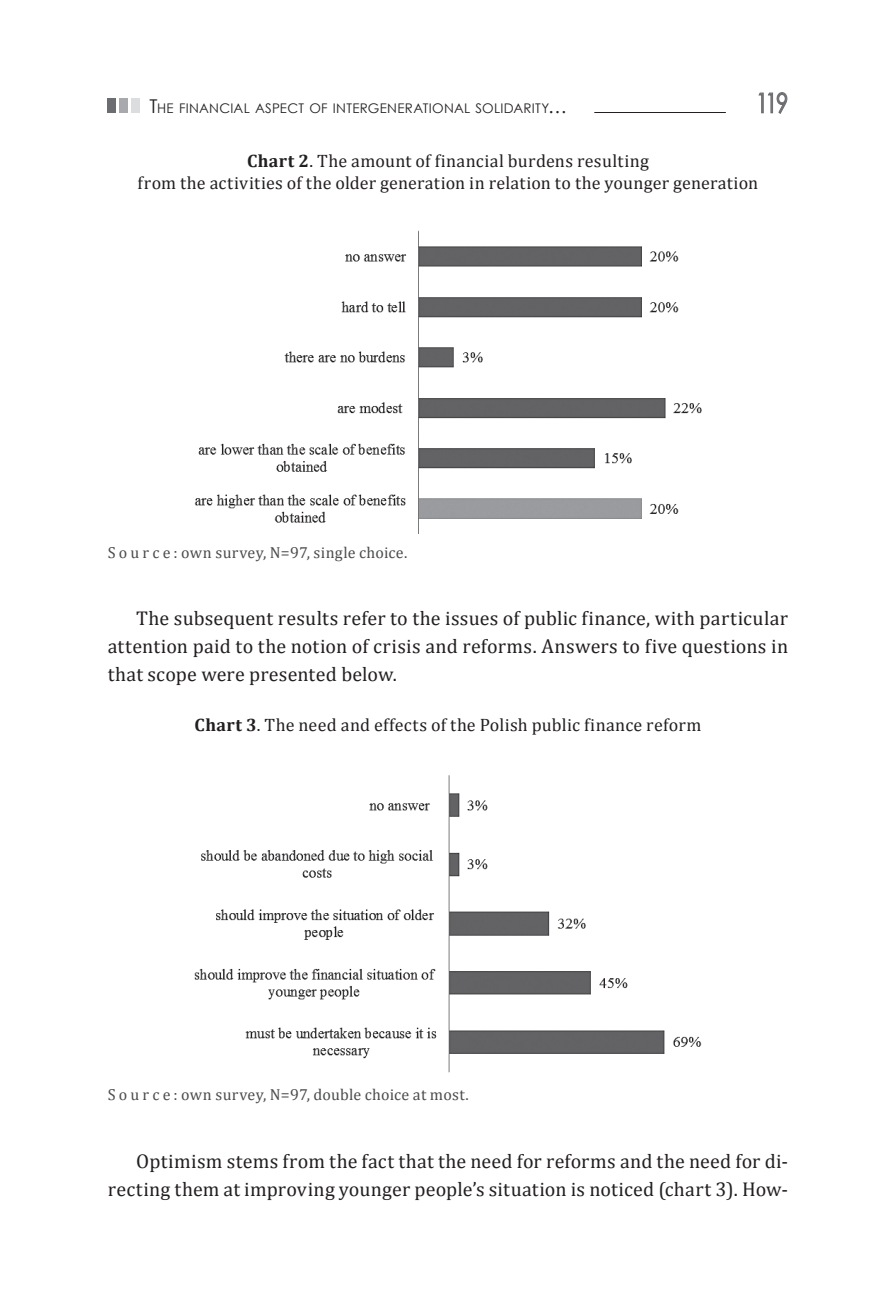
<style>
.page{position:relative;width:896px;height:1293px;background:#fff}
.page>*{position:absolute;margin:0;border:0;box-sizing:border-box;transform-origin:0 0}
.t1{font:27.6px "Century Gothic";color:#6c6d70;scale:.8 1}
.t2{font:20px/28px "Cambria";letter-spacing:.01em;color:#231f20;text-align:justify}
.t3{font:18px/21.6px "Cambria";letter-spacing:.01em;color:#231f20;text-align:center}
.t4{font:16px "Cambria";letter-spacing:.015em;color:#4b4c4d}
.t5{font:13.4px "Century Gothic";letter-spacing:.02em;color:#231f20}
.s1{font-size:19px}
.s2{font-weight:700}
</style>
<div class="page">
<div style="left:108px;top:99px;width:8px;height:14px;background:#6c6d70"></div>
<div style="left:120px;top:99px;width:8px;height:14px;background:#a8a9ad"></div>
<div style="left:132px;top:99px;width:8px;height:14px;background:#dcdddf"></div>
<svg style="left:758px;top:92px;width:29px;height:22px"></svg>
<hr style="left:594px;top:112px;width:132px;height:1px;background:#231f20">
<img style="left:194px;top:231px;width:508px;height:302px">
<img style="left:194px;top:776px;width:508px;height:296px">
<p class="t5" style="left:150px;top:99px;width:419px"><span class="s1">T</span>HE FINANCIAL ASPECT OF INTERGENERATIONAL SOLIDARITY<span class="s1">…</span></p>
<h1 class="t1" style="left:756px;top:84px;width:42px">119</h1>
<p class="t3" style="left:138px;top:150px;width:622px"><span class="s2">Chart 2</span>. The amount of financial burdens resulting<br>from the activities of the older generation in relation to the younger generation</p>
<p class="t4" style="left:108px;top:543px;width:301px">S o u r c e : own survey, N=97, single choice.</p>
<p class="t2" style="left:108px;top:604px;width:682px;text-indent:28px">The subsequent results refer to the issues of public finance, with particular attention paid to the notion of crisis and reforms. Answers to five questions in that scope were presented below.</p>
<p class="t3" style="left:195px;top:714px;width:508px"><span class="s2">Chart 3</span>. The need and effects of the Polish public finance reform</p>
<p class="t4" style="left:108px;top:1085px;width:363px">S o u r c e : own survey, N=97, double choice at most.</p>
<p class="t2" style="left:108px;top:1146px;width:682px;text-align:right">Optimism stems from the fact that the need for reforms and the need for di&shy;recting them at improving younger people’s situation is noticed (chart 3). How-</p>
</div>
